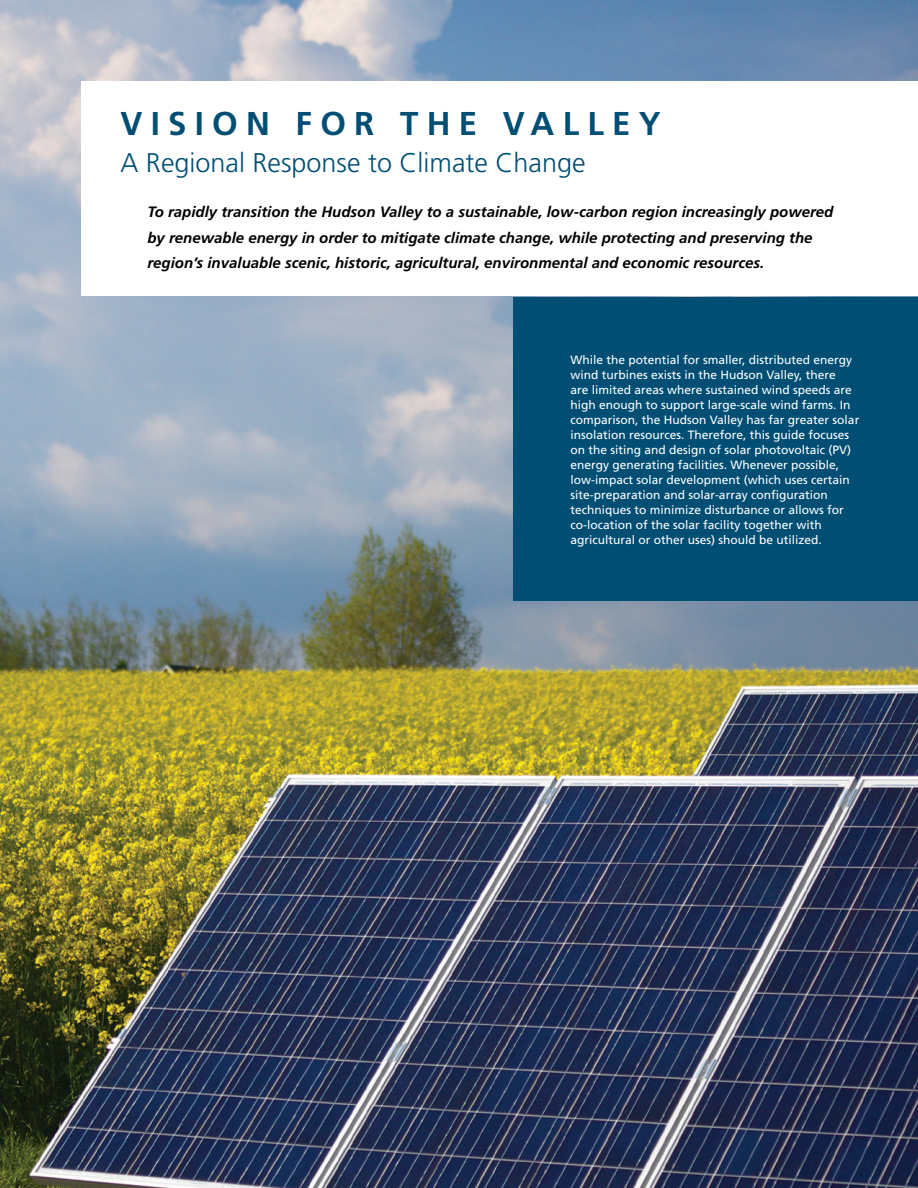
<style>
.page{position:relative;width:918px;height:1188px;background:#fff}
.page>*{position:absolute;margin:0;border:0;box-sizing:border-box;transform-origin:0 0}
.t1{font:700 33px "Frutiger";letter-spacing:.25em;color:#004e74}
.t2{font:300 27px "Frutiger";color:#004e74}
.t3{font:italic 700 15px/25.5px "Frutiger";color:#000}
.t4{font:12px/15px "Frutiger";color:#fff}
</style>
<div class="page">
<img style="left:0;top:0;width:918px;height:1188px">
<div style="left:81px;top:81px;width:837px;height:215px;background:#fff"></div>
<div style="left:514px;top:297px;width:404px;height:304px;background:#004e74"></div>
<h1 class="t1" style="left:120px;top:110px;width:542px">VISION FOR THE VALLEY</h1>
<h2 class="t2" style="left:120px;top:152px;width:467px">A Regional Response to Climate Change</h2>
<p class="t3" style="left:147px;top:200px;width:687px">To rapidly transition the Hudson Valley to a sustainable, low-carbon region increasingly powered by renewable energy in order to mitigate climate change, while protecting and preserving the region’s invaluable scenic, historic, agricultural, environmental and economic resources.</p>
<p class="t4" style="left:571px;top:353px;width:290px">While the potential for smaller, distributed energy wind turbines exists in the Hudson Valley, there<br>are limited areas where sustained wind speeds are high enough to support large-scale wind farms. In comparison, the Hudson Valley has far greater solar insolation resources. Therefore, this guide focuses on the siting and design of solar photovoltaic (PV) energy generating facilities. Whenever possible, low-impact solar development (which uses certain site-preparation and solar-array configuration techniques to minimize disturbance or allows for co-location of the solar facility together with agricultural or other uses) should be utilized.</p>
</div>
